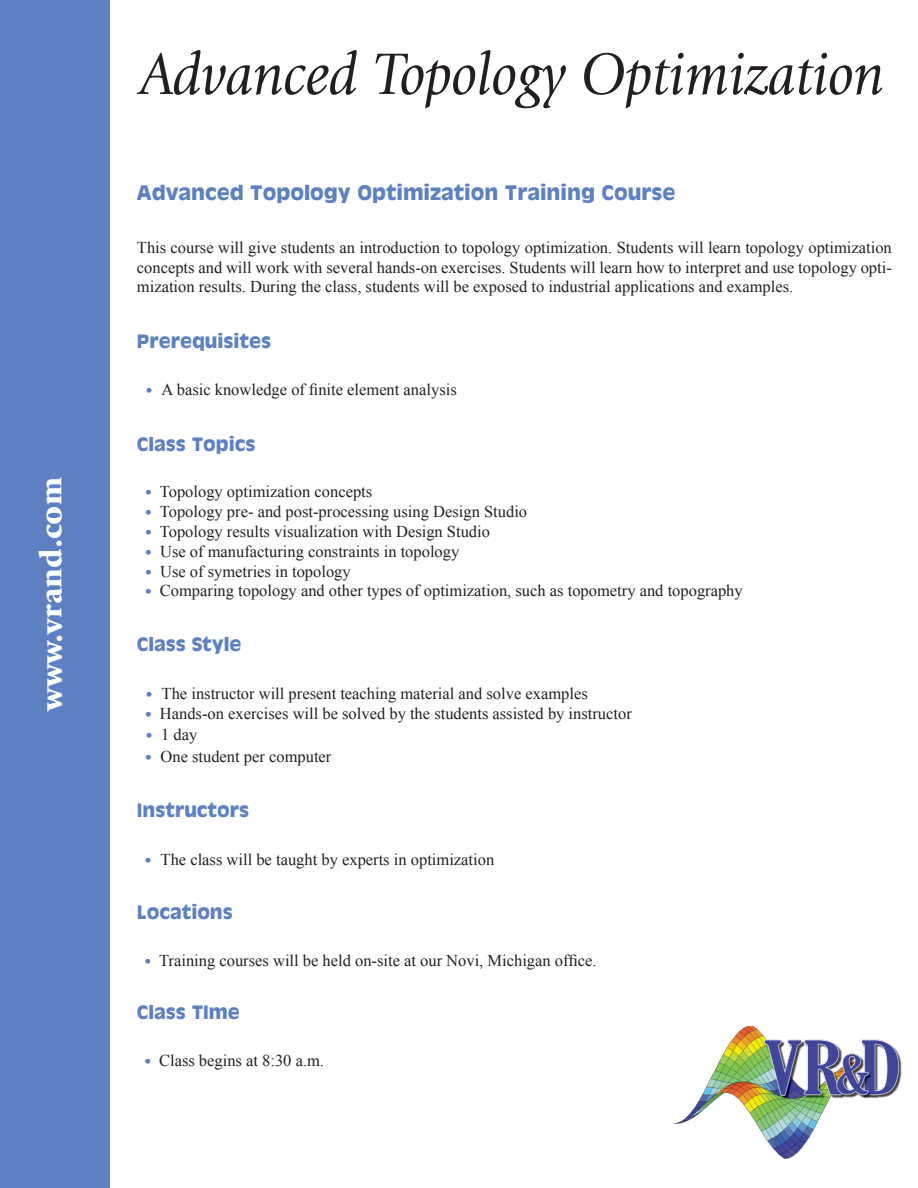
<style>
.page{position:relative;width:918px;height:1188px;background:#fff}
.page>*{position:absolute;margin:0;border:0;box-sizing:border-box;transform-origin:0 0}
.t1{font:italic 61.05px "Giovanni";color:#231f20;scale:.93 1}
.t2{font:900 31.5px "Giovanni";letter-spacing:-.005em;color:#fff}
.t3{font:700 19.5px "Antique Olive";color:#5c80c1}
.t4{font:700 18px "Antique Olive";color:#5c80c1}
.t5{font:16.5px/19.8px "Times New Roman";color:#231f20;text-align:justify}
.s1{font-family:"Antique Olive";font-size:13.5px;color:#5c80c1}
</style>
<div class="page">
<div style="left:0;top:0;width:110px;height:1188px;background:#5c80c1"></div>
<img style="left:674px;top:1026px;width:228px;height:133px">
<p class="t2" style="left:32px;top:711px;width:235px;rotate:-90deg">www.vrand.com</p>
<p class="t1" style="left:139px;top:40px;width:803px">Advanced Topology Optimization</p>
<p class="t3" style="left:137px;top:180px;width:540px">Advanced Topology Optimization Training Course</p>
<p class="t5" style="left:137px;top:237px;width:756px">This course will give students an introduction to topology optimization. Students will learn topology optimization concepts and will work with several hands-on exercises. Students will learn how to interpret and use topology opti&shy;mization results. During the class, students will be exposed to industrial applications and examples.</p>
<p class="t4" style="left:137px;top:329px;width:136px">Prerequisites</p>
<p class="t5" style="left:146px;top:380px;width:312px"><span class="s1">•</span> A basic knowledge of finite element analysis</p>
<p class="t4" style="left:137px;top:432px;width:120px">Class Topics</p>
<p class="t5" style="left:145px;top:482px;width:229px"><span class="s1">•</span> Topology optimization concepts</p>
<p class="t5" style="left:145px;top:502px;width:383px"><span class="s1">•</span> Topology pre- and post-processing using Design Studio</p>
<p class="t5" style="left:145px;top:521px;width:346px"><span class="s1">•</span> Topology results visualization with Design Studio</p>
<p class="t5" style="left:145px;top:541px;width:316px"><span class="s1">•</span> Use of manufacturing constraints in topology</p>
<p class="t5" style="left:145px;top:561px;width:207px"><span class="s1">•</span> Use of symetries in topology</p>
<p class="t5" style="left:145px;top:581px;width:599px"><span class="s1">•</span> Comparing topology and other types of optimization, such as topometry and topography</p>
<p class="t4" style="left:137px;top:633px;width:106px">Class Style</p>
<p class="t5" style="left:146px;top:683px;width:443px"><span class="s1">•</span> The instructor will present teaching material and solve examples</p>
<p class="t5" style="left:145px;top:703px;width:488px"><span class="s1">•</span> Hands-on exercises will be solved by the students assisted by instructor</p>
<p class="t5" style="left:146px;top:725px;width:53px"><span class="s1">•</span> 1 day</p>
<p class="t5" style="left:145px;top:746px;width:188px"><span class="s1">•</span> One student per computer</p>
<p class="t4" style="left:137px;top:799px;width:114px">Instructors</p>
<p class="t5" style="left:145px;top:849px;width:351px"><span class="s1">•</span> The class will be taught by experts in optimization</p>
<p class="t4" style="left:137px;top:900px;width:97px">Locations</p>
<p class="t5" style="left:144px;top:950px;width:454px"><span class="s1">•</span> Training courses will be held on-site at our Novi, Michigan office.</p>
<p class="t4" style="left:137px;top:1001px;width:104px">Class TIme</p>
<p class="t5" style="left:144px;top:1050px;width:181px"><span class="s1">•</span> Class begins at 8:30 a.m.</p>
</div>
